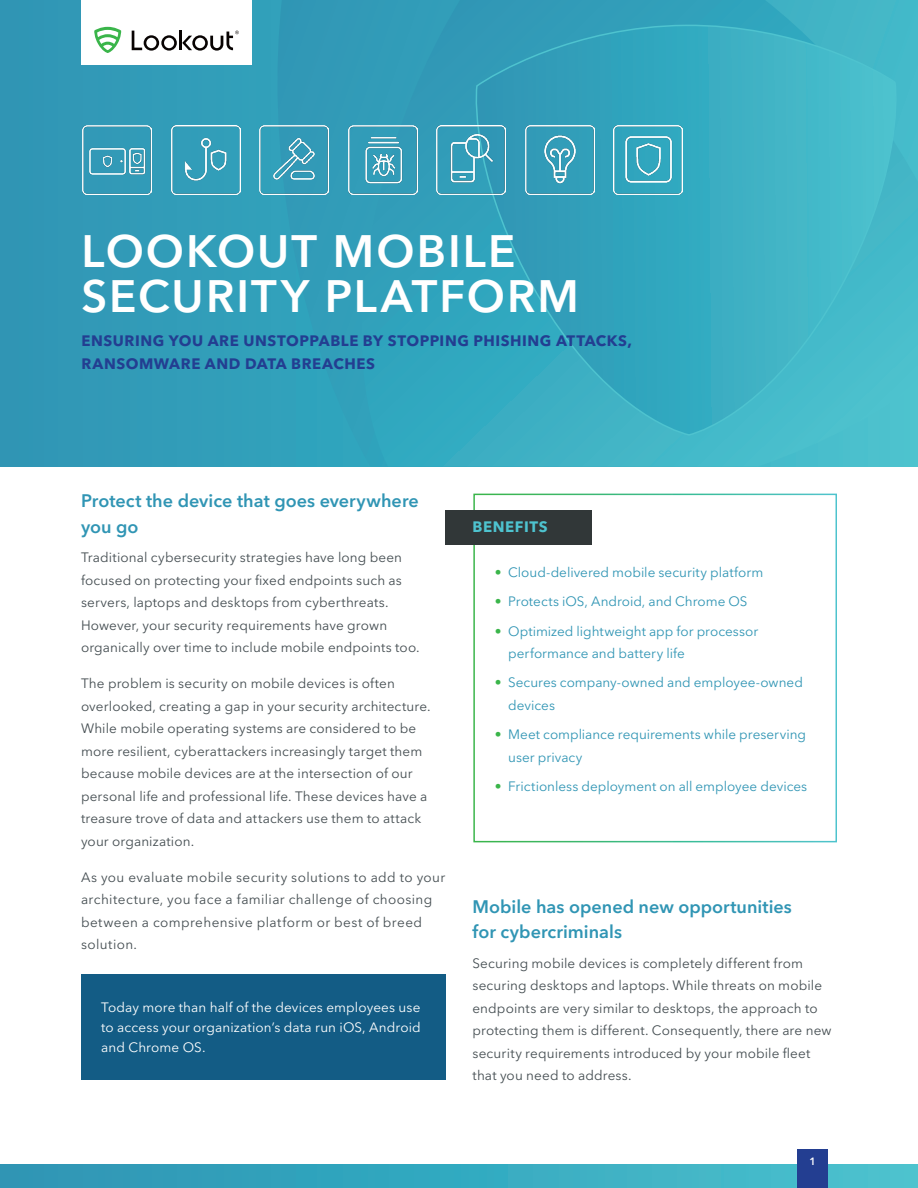
<style>
.page{position:relative;width:918px;height:1188px;background:#fff}
.page>*{position:absolute;margin:0;border:0;box-sizing:border-box;transform-origin:0 0}
.Cover_Page_Title{font:600 45px/45px "Avenir Next LT Pro";letter-spacing:.045em;color:#fff}
.Headline{font:600 18px/25.5px "Avenir Next LT Pro";color:#3095b4}
.Cover_Page_Sub_Title{font:700 15px/22.5px "Avenir Next LT Pro";letter-spacing:.035em;color:#233e91}
.Headline-2{font:700 15px "Avenir Next LT Pro";letter-spacing:.04em;color:#4ec3cf}
.BodyCopy{font:13.5px/22.5px "Avenir Next LT Pro";letter-spacing:.01em;color:#444d51}
.t1{font:13.5px/22.5px "Avenir Next LT Pro";color:#3095b4}
.BodyCopy-2{font:13.5px/22.5px "Avenir Next LT Pro";letter-spacing:.03em;color:#444d51}
.SideNote_BodyCopy_wh{font:13.5px/20.2px "Avenir Next LT Pro";letter-spacing:.01em;color:#fff;text-align:justify}
.t2{font:600 10.5px "Avenir Next LT Pro";color:#fff}
.s1{color:#3ab54a}
</style>
<div class="page">
<div style="left:0;top:0;width:918px;height:467px;background:#319bb8"></div>
<svg style="left:343px;top:0;width:575px;height:467px"></svg>
<svg style="left:475px;top:24px;width:425px;height:413px"></svg>
<div style="left:0;top:1165px;width:918px;height:23px;background:linear-gradient(to right,#2994b3,#49c2ce)"></div>
<div style="left:798px;top:1150px;width:30px;height:38px;background:#233e91"></div>
<div style="left:81px;top:974px;width:364px;height:106px;background:#135c85"></div>
<div style="left:81px;top:0;width:171px;height:64px;background:#fff"></div>
<svg style="left:94px;top:26px;width:27px;height:27px"></svg>
<svg style="left:131px;top:30px;width:108px;height:21px"></svg>
<div style="left:473px;top:494px;width:364px;height:348px;border:2px solid #fff"></div>
<div style="left:445px;top:511px;width:147px;height:34px;background:#313738"></div>
<img style="left:83px;top:125px;width:69px;height:69px">
<img style="left:171px;top:125px;width:69px;height:69px">
<img style="left:348px;top:125px;width:69px;height:69px">
<img style="left:260px;top:125px;width:69px;height:69px">
<img style="left:437px;top:125px;width:69px;height:69px">
<img style="left:614px;top:125px;width:69px;height:69px">
<img style="left:525px;top:125px;width:69px;height:69px">
<p class="Cover_Page_Title" style="left:81px;top:229px;width:499px">LOOKOUT MOBILE<br>SECURITY PLATFORM</p>
<p class="Cover_Page_Sub_Title" style="left:81px;top:330px;width:552px">ENSURING YOU ARE UNSTOPPABLE BY STOPPING PHISHING ATTACKS,<br>RANSOMWARE AND DATA BREACHES</p>
<p class="Headline" style="left:81px;top:488px;width:339px">Protect the device that goes everywhere you go</p>
<p class="BodyCopy" style="left:81px;top:546px;width:340px">Traditional cybersecurity strategies have long been focused on protecting your fixed endpoints such as servers, laptops and desktops from cyberthreats.<br>However, your security requirements have grown organically over time to include mobile endpoints too.</p>
<p class="BodyCopy" style="left:81px;top:672px;width:351px">The problem is security on mobile devices is often overlooked, creating a gap in your security architecture.<br>While mobile operating systems are considered to be more resilient, cyberattackers increasingly target them because mobile devices are at the intersection of our personal life and professional life. These devices have a treasure trove of data and attackers use them to attack your organization.</p>
<p class="BodyCopy-2" style="left:81px;top:866px;width:366px">As you evaluate mobile security solutions to add to your architecture, you face a familiar challenge of choosing between a comprehensive platform or best of breed solution.</p>
<p class="SideNote_BodyCopy_wh" style="left:101px;top:997px;width:321px">Today more than half of the devices employees use to access your organization’s data run iOS, Android and Chrome OS.</p>
<p class="Headline-2" style="left:472px;top:518px;width:77px">BENEFITS</p>
<p class="t1" style="left:495px;top:561px;width:270px"><span class="s1">•</span> Cloud-delivered mobile security platform</p>
<p class="t1" style="left:495px;top:591px;width:254px"><span class="s1">•</span> Protects iOS, Android, and Chrome OS</p>
<p class="t1" style="left:508px;top:620px;width:252px;text-indent:-14px"><span class="s1">•</span> Optimized lightweight app for processor performance and battery life</p>
<p class="t1" style="left:508px;top:672px;width:296px;text-indent:-14px"><span class="s1">•</span> Secures company-owned and employee-owned devices</p>
<p class="t1" style="left:508px;top:723px;width:299px;text-indent:-14px"><span class="s1">•</span> Meet compliance requirements while preserving user privacy</p>
<p class="t1" style="left:495px;top:775px;width:314px"><span class="s1">•</span> Frictionless deployment on all employee devices</p>
<p class="Headline" style="left:472px;top:894px;width:321px">Mobile has opened new opportunities for cybercriminals</p>
<p class="BodyCopy" style="left:472px;top:952px;width:361px">Securing mobile devices is completely different from securing desktops and laptops. While threats on mobile endpoints are very similar to desktops, the approach to protecting them is different. Consequently, there are new security requirements introduced by your mobile fleet that you need to address.</p>
<p class="t2" style="left:810px;top:1155px;width:8px">1</p>
</div>
